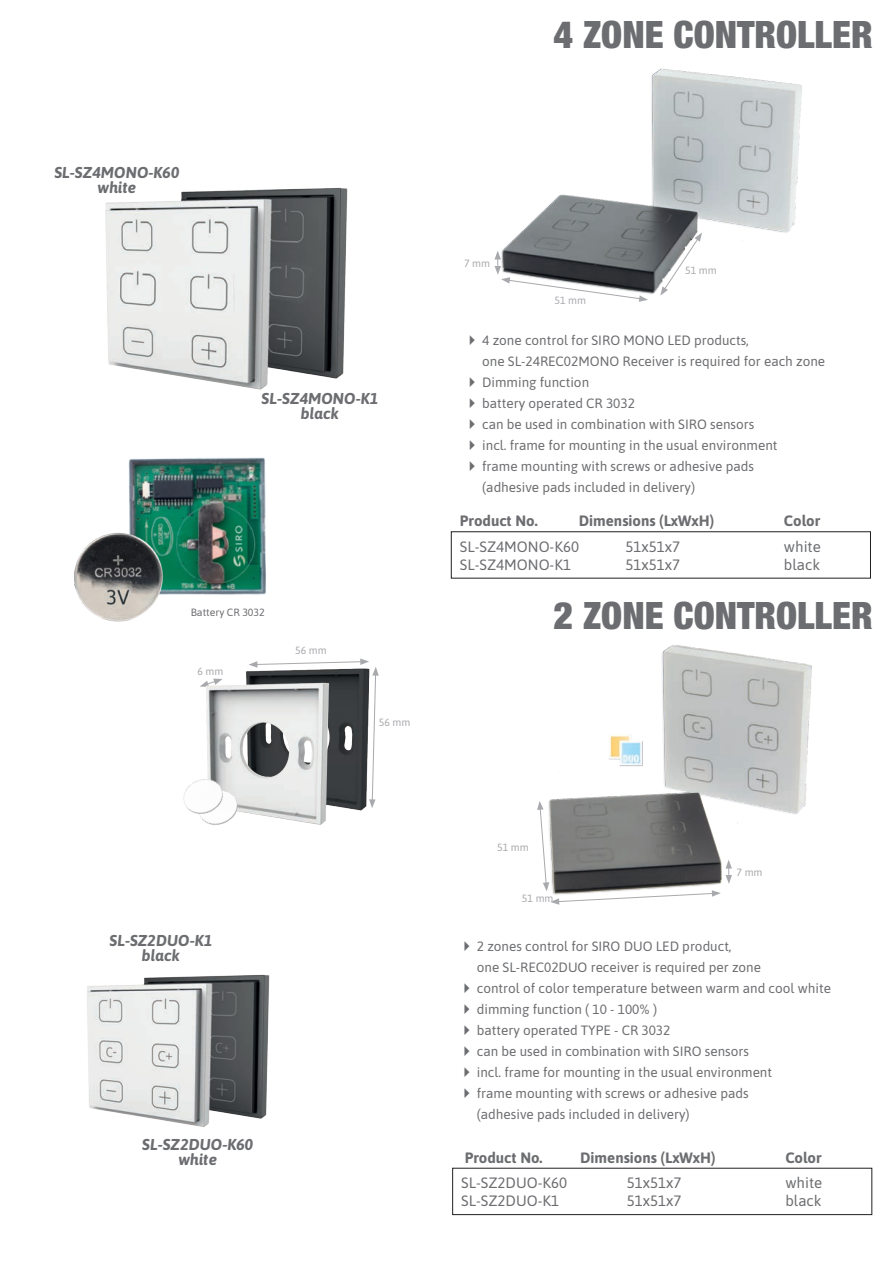
<style>
.page{position:relative;width:893px;height:1263px;background:#fff}
.page>*{position:absolute;margin:0;border:0;box-sizing:border-box;transform-origin:0 0}
.t1{font:900 condensed 37.8px "Helvetica Neue LTW1 G";color:#6c6d70}
.t2{font:italic 700 15.75px/15px "Asap";color:#6c6d70;text-align:center}
.t3{font:15px "Asap";color:#6c6d70}
.t4{font:700 15px "Asap";color:#6c6d70}
.t5{font:13.5px/21px "Asap";color:#6c6d70}
.t6{font:10.5px "Asap";color:#a8a9ad}
.t7{font:10.5px "Asap";color:#6c6d70}
</style>
<div class="page">
<img style="left:128px;top:457px;width:138px;height:138px">
<img style="left:74px;top:529px;width:98px;height:93px">
<img style="left:502px;top:68px;width:300px;height:226px">
<svg style="left:660px;top:232px;width:42px;height:64px"></svg>
<svg style="left:494px;top:251px;width:154px;height:51px"></svg>
<img style="left:105px;top:187px;width:243px;height:203px">
<img style="left:200px;top:658px;width:179px;height:167px">
<img style="left:200px;top:780px;width:46px;height:45px">
<img style="left:183px;top:769px;width:48px;height:54px">
<img style="left:87px;top:974px;width:183px;height:153px">
<img style="left:549px;top:645px;width:263px;height:178px">
<svg style="left:537px;top:801px;width:195px;height:104px"></svg>
<div style="left:451px;top:531px;width:420px;height:47px;border:1px solid #231f20"></div>
<div style="left:452px;top:1168px;width:420px;height:47px;border:1px solid #231f20"></div>
<p class="t2" style="left:54px;top:165px;width:127px">SL-SZ4MONO-K60 white</p>
<p class="t2" style="left:262px;top:391px;width:118px">SL-SZ4MONO-K1 black</p>
<p class="t7" style="left:191px;top:605px;width:76px">Battery CR 3032</p>
<p class="t6" style="left:197px;top:664px;width:27px">6 mm</p>
<p class="t6" style="left:295px;top:643px;width:33px">56 mm</p>
<p class="t6" style="left:379px;top:715px;width:33px">56 mm</p>
<p class="t2" style="left:110px;top:932px;width:104px">SL-SZ2DUO-K1 black</p>
<p class="t2" style="left:142px;top:1136px;width:113px">SL-SZ2DUO-K60 white</p>
<h1 class="t1" style="left:554px;top:12px;width:321px">4 ZONE CONTROLLER</h1>
<p class="t6" style="left:464px;top:256px;width:27px">7 mm</p>
<p class="t6" style="left:554px;top:293px;width:33px">51 mm</p>
<p class="t6" style="left:685px;top:263px;width:33px">51 mm</p>
<p class="t5" style="left:482px;top:329px;width:344px">4 zone control for SIRO MONO LED products,<br>one SL-24REC02MONO Receiver is required for each zone Dimming function<br>battery operated CR 3032<br>can be used in combination with SIRO sensors<br>incl. frame for mounting in the usual environment<br>frame mounting with screws or adhesive pads<br>(adhesive pads included in delivery)</p>
<p class="t4" style="left:460px;top:510px;width:79px">Product No.</p>
<p class="t4" style="left:579px;top:510px;width:137px">Dimensions (LxWxH)</p>
<p class="t4" style="left:784px;top:510px;width:38px">Color</p>
<p class="t3" style="left:460px;top:536px;width:121px">SL-SZ4MONO-K60</p>
<p class="t3" style="left:626px;top:536px;width:56px">51x51x7</p>
<p class="t3" style="left:784px;top:536px;width:38px">white</p>
<p class="t3" style="left:460px;top:554px;width:113px">SL-SZ4MONO-K1</p>
<p class="t3" style="left:626px;top:554px;width:56px">51x51x7</p>
<p class="t3" style="left:784px;top:554px;width:38px">black</p>
<h1 class="t1" style="left:554px;top:593px;width:321px">2 ZONE CONTROLLER</h1>
<p class="t6" style="left:497px;top:839px;width:33px">51 mm</p>
<p class="t6" style="left:737px;top:865px;width:27px">7 mm</p>
<p class="t6" style="left:522px;top:891px;width:33px">51 mm</p>
<p class="t5" style="left:477px;top:935px;width:356px">2 zones control for SIRO DUO LED product,<br>one SL-REC02DUO receiver is required per zone<br>control of color temperature between warm and cool white dimming function ( 10 - 100% )<br>battery operated TYPE - CR 3032<br>can be used in combination with SIRO sensors<br>incl. frame for mounting in the usual environment<br>frame mounting with screws or adhesive pads<br>(adhesive pads included in delivery)</p>
<p class="t4" style="left:465px;top:1147px;width:79px">Product No.</p>
<p class="t4" style="left:580px;top:1147px;width:137px">Dimensions (LxWxH)</p>
<p class="t4" style="left:785px;top:1147px;width:38px">Color</p>
<p class="t3" style="left:461px;top:1173px;width:107px">SL-SZ2DUO-K60</p>
<p class="t3" style="left:627px;top:1173px;width:56px">51x51x7</p>
<p class="t3" style="left:785px;top:1173px;width:38px">white</p>
<p class="t3" style="left:461px;top:1191px;width:99px">SL-SZ2DUO-K1</p>
<p class="t3" style="left:627px;top:1191px;width:56px">51x51x7</p>
<p class="t3" style="left:785px;top:1191px;width:38px">black</p>
</div>
